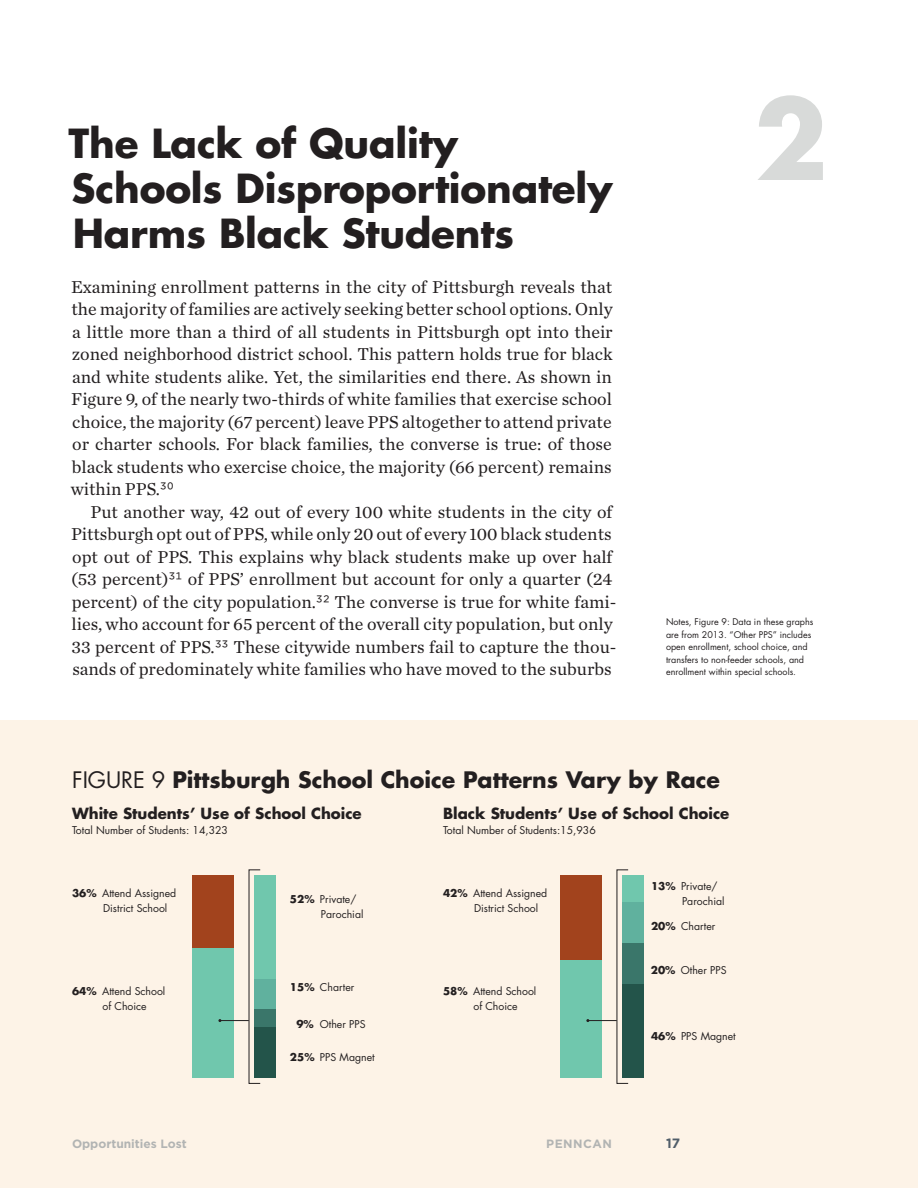
<style>
.page{position:relative;width:918px;height:1188px;background:#fff}
.page>*{position:absolute;margin:0;border:0;box-sizing:border-box;transform-origin:0 0}
.t1{font:700 108px "Futura Std";color:#d8dad9}
.t2{font:700 39px/45px "Futura Std";letter-spacing:-.005em;color:#231f20}
.t3{font:700 22.2px "Futura Std";color:#231f20}
.t4{font:18px/22.5px "Chronicle Text G1";color:#231f20;text-align:justify}
.t5{font:700 15px "Futura Std";color:#231f20}
.t6{font:700 13.5px "Gotham";color:#505d69}
.t7{font:700 12px "Gotham";color:#b2b4b3}
.t8{font:700 12px "Gotham";letter-spacing:.04em;color:#b2b4b3}
.t9{font:10.5px/15px "Futura Std";color:#231f20}
.t10{font:9px/12.5px "Futura Std";color:#231f20}
.s1{font-family:"Gotham"}
.s2{font-weight:400}
.s3{font-weight:700}
</style>
<div class="page">
<div style="left:0;top:720px;width:918px;height:468px;background:#fdf3e7"></div>
<div style="left:254px;top:875px;width:22px;height:105px;background:#70c7ad"></div>
<div style="left:254px;top:980px;width:22px;height:30px;background:#60b19e"></div>
<div style="left:254px;top:1010px;width:22px;height:18px;background:#3a766a"></div>
<div style="left:254px;top:1028px;width:22px;height:50px;background:#23544a"></div>
<div style="left:192px;top:875px;width:42px;height:203px;background:#a2431d"></div>
<div style="left:192px;top:948px;width:42px;height:130px;background:#70c7ad"></div>
<svg style="left:218px;top:1019px;width:31px;height:3px"></svg>
<div style="left:622px;top:984px;width:22px;height:94px;background:#23544a"></div>
<div style="left:622px;top:875px;width:22px;height:27px;background:#70c7ad"></div>
<div style="left:622px;top:902px;width:22px;height:41px;background:#60b19e"></div>
<div style="left:622px;top:943px;width:22px;height:41px;background:#3a766a"></div>
<div style="left:560px;top:875px;width:42px;height:203px;background:#a2431d"></div>
<div style="left:560px;top:960px;width:42px;height:118px;background:#70c7ad"></div>
<div style="left:617px;top:870px;width:11px;height:214px;border:1px solid #231f20"></div>
<svg style="left:586px;top:1019px;width:31px;height:3px"></svg>
<h2 class="t2" style="left:69px;top:120px;width:546px">The Lack of Quality<br>Schools Disproportionately<br>Harms Black Students</h2>
<p class="t4" style="left:71px;top:274px;width:543px">Examining enrollment patterns in the city of Pittsburgh reveals that the majority of families are actively seeking better school options. Only a little more than a third of all students in Pittsburgh opt into their zoned neighborhood district school. This pattern holds true for black and white students alike. Yet, the similarities end there. As shown in Figure 9, of the nearly two-thirds of white families that exercise school choice, the majority (67 percent) leave PPS altogether to attend private or charter schools. For black families, the converse is true: of those black students who exercise choice, the majority (66 percent) remains within PPS.<span class="s1">30</span></p>
<p class="t4" style="left:71px;top:499px;width:547px;text-align:left;text-indent:20px">Put another way, 42 out of every 100 white students in the city of Pittsburgh opt out of PPS, while only 20 out of every 100 black students opt out of PPS. This explains why black students make up over half (53 percent)<span class="s1">31</span> of PPS’ enrollment but account for only a quarter (24 percent) of the city population.<span class="s1">32</span> The converse is true for white fami&shy;lies, who account for 65 percent of the overall city population, but only 33 percent of PPS.<span class="s1">33</span> These citywide numbers fail to capture the thou&shy;sands of predominately white families who have moved to the suburbs</p>
<h1 class="t1" style="left:754px;top:68px;width:76px">2</h1>
<p class="t10" style="left:666px;top:616px;width:149px">Notes, Figure 9: Data in these graphs are from 2013. “Other PPS” includes open enrollment, school choice, and transfers to non-feeder schools, and enrollment within special schools.</p>
<p class="t3" style="left:72px;top:764px;width:649px"><span class="s2">FIGURE 9</span> Pittsburgh School Choice Patterns Vary by Race</p>
<p class="t5" style="left:72px;top:804px;width:291px">White Students’ Use of School Choice</p>
<p class="t9" style="left:72px;top:823px;width:158px">Total Number of Students: 14,323</p>
<p class="t5" style="left:443px;top:804px;width:288px">Black Students’ Use of School Choice</p>
<p class="t9" style="left:443px;top:823px;width:154px">Total Number of Students:15,936</p>
<p class="t9" style="left:103px;top:886px;width:75px;text-indent:-31px"><span class="s3">36%</span> Attend Assigned<br>District School</p>
<p class="t9" style="left:103px;top:984px;width:64px;text-indent:-30px"><span class="s3">64%</span> Attend School of Choice</p>
<p class="t9" style="left:321px;top:891px;width:44px;text-indent:-31px"><span class="s3">52%</span> Private/<br>Parochial</p>
<p class="t9" style="left:290px;top:980px;width:66px"><span class="s3">15%</span> Charter</p>
<p class="t9" style="left:296px;top:1017px;width:71px"><span class="s3">9%</span> Other PPS</p>
<p class="t9" style="left:290px;top:1050px;width:86px"><span class="s3">25%</span> PPS Magnet</p>
<p class="t9" style="left:474px;top:886px;width:75px;text-indent:-31px"><span class="s3">42%</span> Attend Assigned<br>District School</p>
<p class="t9" style="left:473px;top:984px;width:64px;text-indent:-30px"><span class="s3">58%</span> Attend School of Choice</p>
<p class="t9" style="left:682px;top:878px;width:44px;text-indent:-31px"><span class="s3">13%</span> Private/<br>Parochial</p>
<p class="t9" style="left:651px;top:919px;width:66px"><span class="s3">20%</span> Charter</p>
<p class="t9" style="left:651px;top:963px;width:77px"><span class="s3">20%</span> Other PPS</p>
<p class="t9" style="left:651px;top:1029px;width:86px"><span class="s3">46%</span> PPS Magnet</p>
<p class="t7" style="left:72px;top:1135px;width:116px">Opportunities Lost</p>
<p class="t8" style="left:546px;top:1135px;width:67px">PENNCAN</p>
<p class="t6" style="left:666px;top:1134px;width:16px">17</p>
</div>
